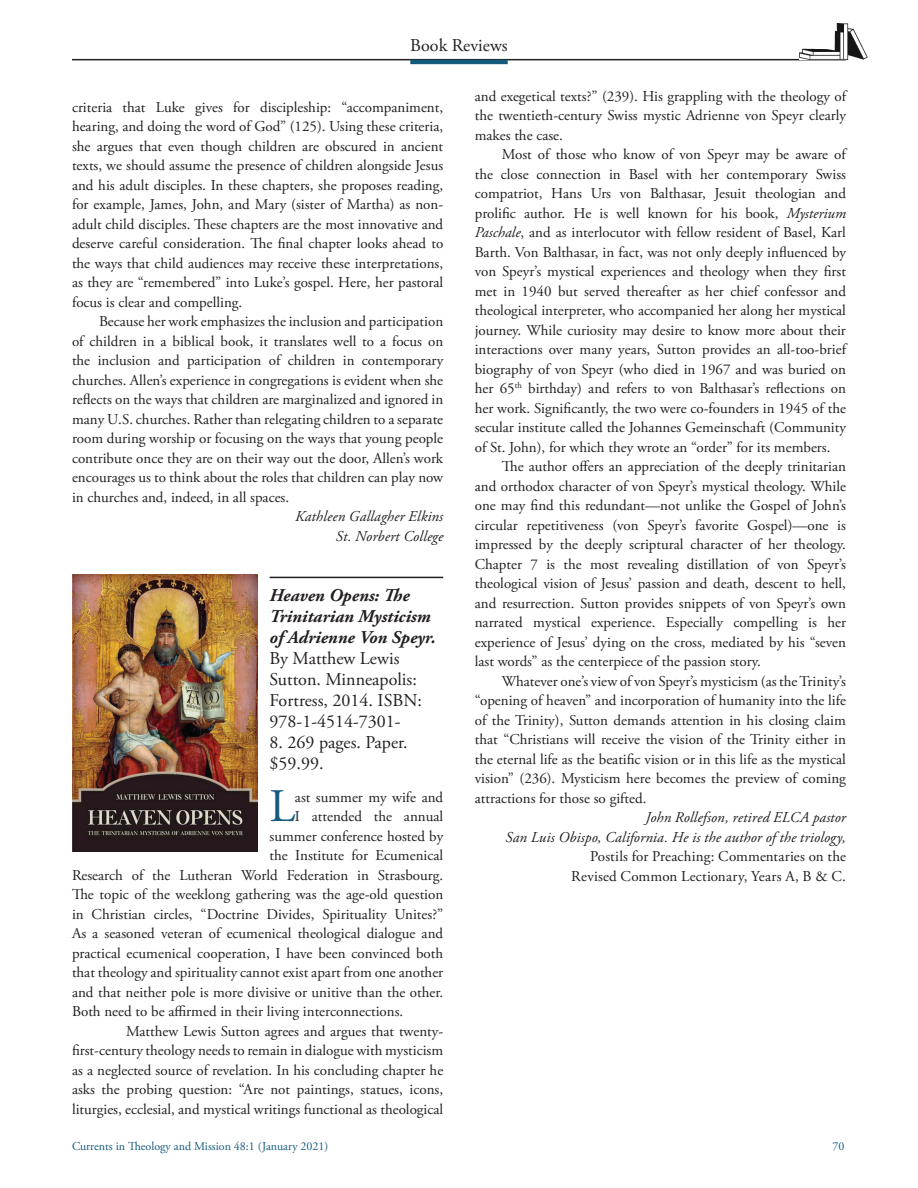
<style>
.page{position:relative;width:918px;height:1188px;background:#fff}
.page>*{position:absolute;margin:0;border:0;box-sizing:border-box;transform-origin:0 0}
.BR_PH_text_1st_parag{font:46.65px "Adobe Garamond Pro";color:#145a7d}
.BR_publication_info{font:18px/21px "Adobe Garamond Pro";color:#231f20}
.BR_PH_text{font:15px/19.5px "Adobe Garamond Pro";color:#231f20;text-align:justify}
.BR_PH_text_1st_parag-2{font:15px "Adobe Garamond Pro";color:#231f20}
.BR_reviewer{font:15px/19.5px "Adobe Garamond Pro";letter-spacing:.015em;color:#231f20;text-align:right}
.BR_reviewer-2{font:italic 15px "Adobe Garamond Pro";letter-spacing:.01em;color:#231f20}
.t1{font:12px "Adobe Garamond Pro";color:#145a7d}
.s1{font-style:italic}
.s2{font-weight:700;font-style:italic}
</style>
<div class="page">
<hr style="left:72px;top:59px;width:774px;height:1px;background:#231f20">
<hr style="left:410px;top:60px;width:98px;height:4px;background:#145a7d">
<img style="left:799px;top:23px;width:68px;height:36px">
<hr style="left:270px;top:577px;width:173px;height:1px;background:#231f20">
<img style="left:72px;top:574px;width:186px;height:277px">
<p class="BR_publication_info" style="left:410px;top:36px;width:99px">Book Reviews</p>
<p class="BR_PH_text" style="left:475px;top:87px;width:373px">and exegetical texts?” (239). His grappling with the theology of the twentieth-century Swiss mystic Adrienne von Speyr clearly makes the case.</p>
<p class="BR_PH_text" style="left:475px;top:145px;width:373px;text-indent:27px">Most of those who know of von Speyr may be aware of the close connection in Basel with her contemporary Swiss compatriot, Hans Urs von Balthasar, Jesuit theologian and prolific author. He is well known for his book, <span class="s1">Mysterium Paschale</span>, and as interlocutor with fellow resident of Basel, Karl Barth. Von Balthasar, in fact, was not only deeply influenced by von Speyr’s mystical experiences and theology when they first met in 1940 but served thereafter as her chief confessor and theological interpreter, who accompanied her along her mystical journey. While curiosity may desire to know more about their interactions over many years, Sutton provides an all-too-brief biography of von Speyr (who died in 1967 and was buried on her 65<sup>th</sup> birthday) and refers to von Balthasar’s reflections on her work. Significantly, the two were co-founders in 1945 of the secular institute called the Johannes Gemeinschaft (Community of St. John), for which they wrote an “order” for its members.</p>
<p class="BR_PH_text" style="left:475px;top:457px;width:373px;text-indent:27px">The author offers an appreciation of the deeply trinitarian and orthodox character of von Speyr’s mystical theology. While one may find this redundant—not unlike the Gospel of John’s circular repetitiveness (von Speyr’s favorite Gospel)—one is impressed by the deeply scriptural character of her theology.<br>Chapter 7 is the most revealing distillation of von Speyr’s theological vision of Jesus’ passion and death, descent to hell, and resurrection. Sutton provides snippets of von Speyr’s own narrated mystical experience. Especially compelling is her experience of Jesus’ dying on the cross, mediated by his “seven last words” as the centerpiece of the passion story.</p>
<p class="BR_PH_text" style="left:475px;top:672px;width:373px;text-indent:27px">Whatever one’s view of von Speyr’s mysticism (as the Trinity’s “opening of heaven” and incorporation of humanity into the life of the Trinity), Sutton demands attention in his closing claim that “Christians will receive the vision of the Trinity either in the eternal life as the beatific vision or in this life as the mystical vision” (236). Mysticism here becomes the preview of coming attractions for those so gifted.</p>
<p class="BR_reviewer-2" style="left:645px;top:809px;width:202px">John Rollefson, retired ELCA pastor</p>
<p class="BR_reviewer" style="left:506px;top:828px;width:342px"><span class="s1">San Luis Obispo, California. He is the author of the triology,<br></span>Postils for Preaching: Commentaries on the<br>Revised Common Lectionary, Years A, B &amp; C.</p>
<p class="BR_PH_text" style="left:72px;top:98px;width:373px">criteria that Luke gives for discipleship: “accompaniment, hearing, and doing the word of God” (125). Using these criteria, she argues that even though children are obscured in ancient texts, we should assume the presence of children alongside Jesus and his adult disciples. In these chapters, she proposes reading, for example, James, John, and Mary (sister of Martha) as non&shy;adult child disciples. These chapters are the most innovative and deserve careful consideration. The final chapter looks ahead to the ways that child audiences may receive these interpretations, as they are “remembered” into Luke’s gospel. Here, her pastoral focus is clear and compelling.</p>
<p class="BR_PH_text" style="left:72px;top:312px;width:373px;text-indent:27px">Because her work emphasizes the inclusion and participation of children in a biblical book, it translates well to a focus on the inclusion and participation of children in contemporary churches. Allen’s experience in congregations is evident when she reflects on the ways that children are marginalized and ignored in many U.S. churches. Rather than relegating children to a separate room during worship or focusing on the ways that young people contribute once they are on their way out the door, Allen’s work encourages us to think about the roles that children can play now in churches and, indeed, in all spaces.</p>
<p class="BR_reviewer-2" style="left:295px;top:507px;width:150px">Kathleen Gallagher Elkins</p>
<p class="BR_reviewer-2" style="left:336px;top:527px;width:109px">St. Norbert College</p>
<p class="BR_publication_info" style="left:270px;top:585px;width:168px"><span class="s2">Heaven Opens: The<br>Trinitarian Mysticism of Adrienne Von Speyr.<br></span>By Matthew Lewis<br>Sutton. Minneapolis:<br>Fortress, 2014. ISBN:<br>978-1-4514-7301-</p>
<p class="BR_publication_info" style="left:270px;top:732px;width:139px">8. 269 pages. Paper. $59.99.</p>
<p class="BR_PH_text_1st_parag" style="left:270px;top:778px;width:27px">L</p>
<p class="BR_PH_text_1st_parag-2" style="left:295px;top:788px;width:150px">ast summer my wife and</p>
<p class="BR_PH_text_1st_parag-2" style="left:295px;top:807px;width:150px">I attended the annual</p>
<p class="BR_PH_text_1st_parag-2" style="left:270px;top:827px;width:175px">summer conference hosted by</p>
<p class="BR_PH_text_1st_parag-2" style="left:270px;top:846px;width:175px">the Institute for Ecumenical</p>
<p class="BR_PH_text_1st_parag-2" style="left:72px;top:866px;width:373px">Research of the Lutheran World Federation in Strasbourg.</p>
<p class="BR_PH_text_1st_parag-2" style="left:72px;top:885px;width:373px">The topic of the weeklong gathering was the age-old question</p>
<p class="BR_PH_text_1st_parag-2" style="left:72px;top:905px;width:373px">in Christian circles, “Doctrine Divides, Spirituality Unites?”</p>
<p class="BR_PH_text_1st_parag-2" style="left:72px;top:924px;width:373px">As a seasoned veteran of ecumenical theological dialogue and</p>
<p class="BR_PH_text_1st_parag-2" style="left:72px;top:944px;width:373px">practical ecumenical cooperation, I have been convinced both</p>
<p class="BR_PH_text_1st_parag-2" style="left:72px;top:963px;width:373px">that theology and spirituality cannot exist apart from one another</p>
<p class="BR_PH_text_1st_parag-2" style="left:72px;top:983px;width:373px">and that neither pole is more divisive or unitive than the other.</p>
<p class="BR_PH_text_1st_parag-2" style="left:72px;top:1002px;width:333px">Both need to be affirmed in their living interconnections.</p>
<p class="BR_PH_text" style="left:72px;top:1022px;width:373px;text-indent:54px">Matthew Lewis Sutton agrees and argues that twenty&shy;first-century theology needs to remain in dialogue with mysticism as a neglected source of revelation. In his concluding chapter he asks the probing question: “Are not paintings, statues, icons, liturgies, ecclesial, and mystical writings functional as theological</p>
<p class="t1" style="left:72px;top:1139px;width:258px">Currents in Theology and Mission 48:1 (January 2021)</p>
<p class="t1" style="left:832px;top:1139px;width:13px">70</p>
</div>
